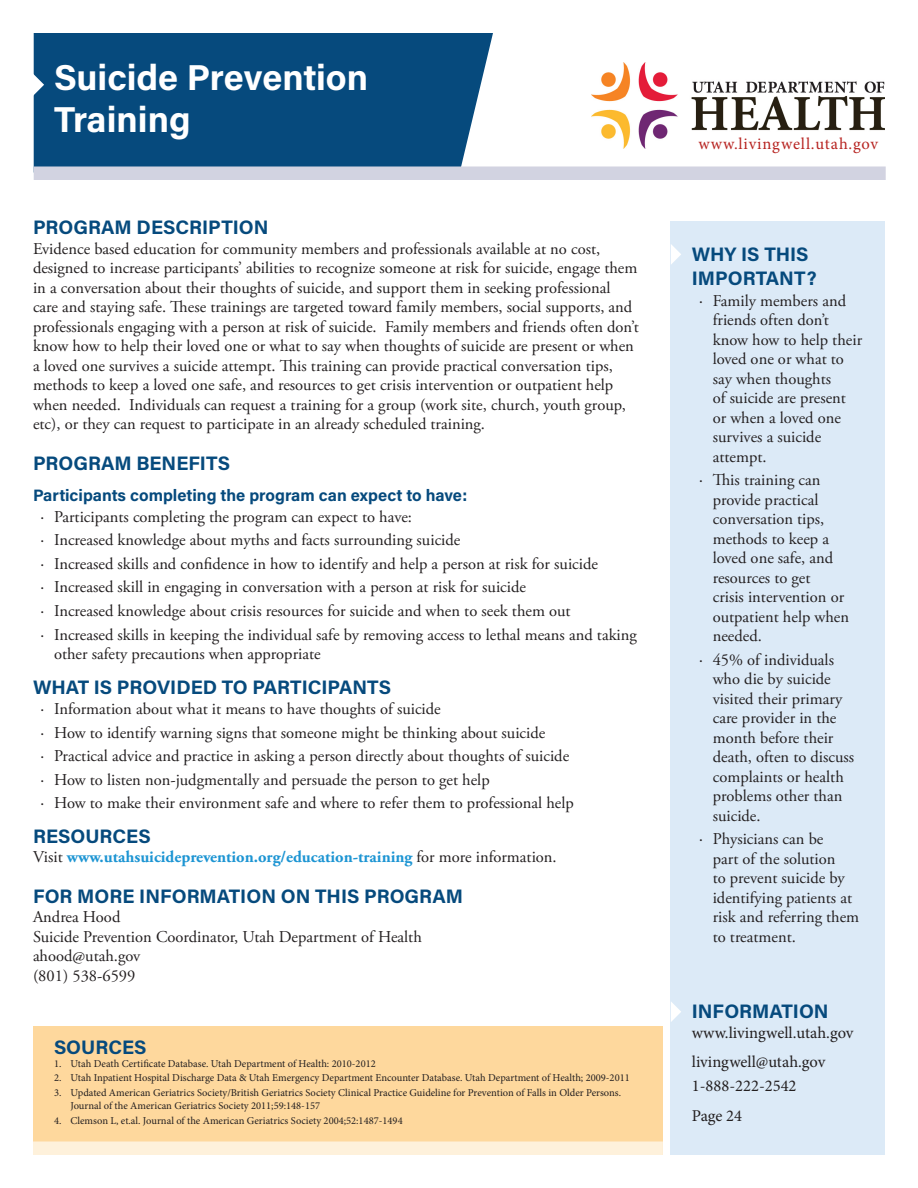
<style>
.page{position:relative;width:918px;height:1188px;background:#fff}
.page>*{position:absolute;margin:0;border:0;box-sizing:border-box;transform-origin:0 0}
.sectHdrLt{font:700 36px/42px "Acumin Pro";color:#fff}
.paraHeader{font:700 19.5px/24px "Acumin Pro";color:#064a7d}
.bodyTxt{font:16.5px/19.5px "Adobe Garamond Pro";color:#231f20}
.bodyTxt-2{font:700 16.5px "Adobe Garamond Pro";color:#1d95d3}
.t1{font:16.5px/28.5px "Minion Pro";color:#231f20}
.paraHeader-2{font:700 16.5px "Acumin Pro";color:#064a7d}
.t2{font:16.5px "Minion Pro";letter-spacing:.05em;color:#b72421}
.t3{font:10.5px/12.6px "Minion Pro";color:#231f20}
.s1{font-family:"Minion Pro"}
.s2{font-weight:400;color:#231f20}
</style>
<div class="page">
<div style="left:34px;top:33px;width:459px;height:133px;background:#064a7d"></div>
<svg style="left:33px;top:73px;width:11px;height:24px"></svg>
<div style="left:33px;top:1026px;width:630px;height:129px;background:#fed89d"></div>
<div style="left:34px;top:166px;width:852px;height:14px;background:#d2d3e1"></div>
<div style="left:33px;top:1142px;width:630px;height:13px;background:#fef1db"></div>
<div style="left:671px;top:221px;width:214px;height:934px;background:#dceaf7"></div>
<svg style="left:671px;top:244px;width:10px;height:20px"></svg>
<svg style="left:671px;top:1002px;width:10px;height:20px"></svg>
<img style="left:592px;top:62px;width:293px;height:87px">
<p class="sectHdrLt" style="left:54px;top:55px;width:316px">Suicide Prevention<br>Training</p>
<p class="paraHeader" style="left:33px;top:214px;width:237px">PROGRAM DESCRIPTION</p>
<p class="bodyTxt" style="left:33px;top:239px;width:607px">Evidence based education for community members and professionals available at no cost, designed to increase participants’ abilities to recognize someone at risk for suicide, engage them in a conversation about their thoughts of suicide, and support them in seeking professional care and staying safe. These trainings are targeted toward family members, social supports, and professionals engaging with a person at risk of suicide. Family members and friends often don’t know how to help their loved one or what to say when thoughts of suicide are present or when a loved one survives a suicide attempt. This training can provide practical conversation tips, methods to keep a loved one safe, and resources to get crisis intervention or outpatient help when needed. Individuals can request a training for a group (work site, church, youth group, etc), or they can request to participate in an already scheduled training.</p>
<p class="paraHeader" style="left:33px;top:450px;width:199px">PROGRAM BENEFITS</p>
<p class="paraHeader-2" style="left:33px;top:484px;width:436px">Participants completing the program can expect to have:</p>
<p class="bodyTxt" style="left:40px;top:507px;width:373px"><span class="s1">·</span> Participants completing the program can expect to have:</p>
<p class="bodyTxt" style="left:40px;top:531px;width:421px"><span class="s1">·</span> Increased knowledge about myths and facts surrounding suicide</p>
<p class="bodyTxt" style="left:40px;top:554px;width:559px"><span class="s1">·</span> Increased skills and confidence in how to identify and help a person at risk for suicide</p>
<p class="bodyTxt" style="left:40px;top:578px;width:487px"><span class="s1">·</span> Increased skill in engaging in conversation with a person at risk for suicide</p>
<p class="bodyTxt" style="left:40px;top:602px;width:532px"><span class="s1">·</span> Increased knowledge about crisis resources for suicide and when to seek them out</p>
<p class="bodyTxt" style="left:54px;top:625px;width:584px;text-indent:-14px"><span class="s1">·</span> Increased skills in keeping the individual safe by removing access to lethal means and taking other safety precautions when appropriate</p>
<p class="paraHeader" style="left:33px;top:674px;width:360px">WHAT IS PROVIDED TO PARTICIPANTS</p>
<p class="bodyTxt" style="left:40px;top:700px;width:402px"><span class="s1">·</span> Information about what it means to have thoughts of suicide</p>
<p class="bodyTxt" style="left:40px;top:723px;width:506px"><span class="s1">·</span> How to identify warning signs that someone might be thinking about suicide</p>
<p class="bodyTxt" style="left:40px;top:747px;width:530px"><span class="s1">·</span> Practical advice and practice in asking a person directly about thoughts of suicide</p>
<p class="bodyTxt" style="left:40px;top:770px;width:451px"><span class="s1">·</span> How to listen non-judgmentally and persuade the person to get help</p>
<p class="bodyTxt" style="left:40px;top:794px;width:535px"><span class="s1">·</span> How to make their environment safe and where to refer them to professional help</p>
<p class="paraHeader" style="left:33px;top:823px;width:119px">RESOURCES</p>
<p class="bodyTxt-2" style="left:33px;top:848px;width:525px"><span class="s2">Visit</span> www.utahsuicideprevention.org/education-training <span class="s2">for more information.</span></p>
<p class="paraHeader" style="left:33px;top:883px;width:432px">FOR MORE INFORMATION ON THIS PROGRAM</p>
<p class="bodyTxt" style="left:33px;top:908px;width:390px">Andrea Hood<br>Suicide Prevention Coordinator, Utah Department of Health ahood@utah.gov<br>(801) 538-6599</p>
<p class="paraHeader" style="left:54px;top:1034px;width:94px">SOURCES</p>
<p class="t3" style="left:54px;top:1057px;width:323px">1. Utah Death Certificate Database. Utah Department of Health: 2010-2012</p>
<p class="t3" style="left:54px;top:1072px;width:577px">2. Utah Inpatient Hospital Discharge Data &amp; Utah Emergency Department Encounter Database. Utah Department of Health; 2009-2011</p>
<p class="t3" style="left:70px;top:1087px;width:552px;text-indent:-16px">3. Updated American Geriatrics Society/British Geriatrics Society Clinical Practice Guideline for Prevention of Falls in Older Persons.<br>Journal of the American Geriatrics Society 2011;59:148-157</p>
<p class="t3" style="left:54px;top:1114px;width:350px">4. Clemson L, et.al. Journal of the American Geriatrics Society 2004;52:1487-1494</p>
<p class="t2" style="left:698px;top:133px;width:181px">www.livingwell.utah.gov</p>
<p class="paraHeader" style="left:692px;top:241px;width:126px">WHY IS THIS<br>IMPORTANT?</p>
<p class="bodyTxt" style="left:713px;top:291px;width:151px;text-indent:-14px"><span class="s1">·</span> Family members and friends often don’t know how to help their loved one or what to say when thoughts<br>of suicide are present or when a loved one survives a suicide attempt.</p>
<p class="bodyTxt" style="left:713px;top:471px;width:138px;text-indent:-14px"><span class="s1">·</span> This training can provide practical conversation tips, methods to keep a loved one safe, and resources to get<br>crisis intervention or outpatient help when needed.</p>
<p class="bodyTxt" style="left:713px;top:650px;width:143px;text-indent:-14px"><span class="s1">·</span> 45% of individuals who die by suicide visited their primary care provider in the month before their death, often to discuss complaints or health problems other than suicide.</p>
<p class="bodyTxt" style="left:713px;top:830px;width:148px;text-indent:-14px"><span class="s1">·</span> Physicians can be<br>part of the solution<br>to prevent suicide by identifying patients at risk and referring them to treatment.</p>
<p class="paraHeader" style="left:692px;top:999px;width:138px">INFORMATION</p>
<p class="t1" style="left:692px;top:1019px;width:163px">www.livingwell.utah.gov livingwell@utah.gov</p>
<p class="t1" style="left:692px;top:1071px;width:106px;line-height:30px">1-888-222-2542<br>Page 24</p>
</div>
